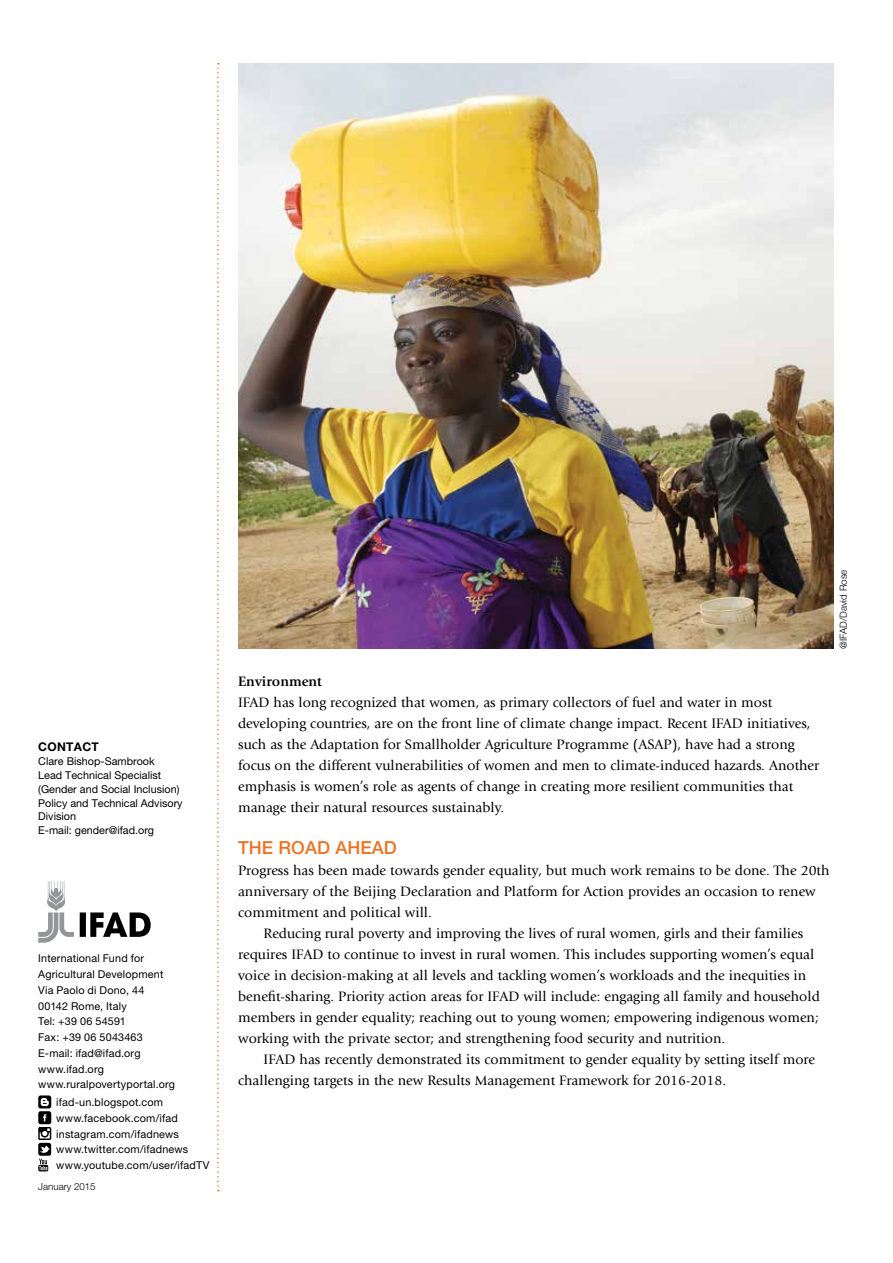
<style>
.page{position:relative;width:893px;height:1263px;background:#fff}
.page>*{position:absolute;margin:0;border:0;box-sizing:border-box;transform-origin:0 0}
.t1{font:500 18px "Helvetica Neue";color:#ea7424}
.t2{font:14.25px/21px "Giovanni";color:#000}
.t3{font:700 14.25px "Giovanni";color:#000}
.t4{font:700 12px "Helvetica Neue";letter-spacing:.025em;color:#000}
.t5{font:10.8px/15.8px "Helvetica Neue";letter-spacing:.015em;color:#000}
.t6{font:300 9.75px "Helvetica Neue";color:#000}
</style>
<div class="page">
<svg style="left:217px;top:63px;width:2px;height:1128px"></svg>
<img style="left:238px;top:64px;width:596px;height:584px">
<svg style="left:80px;top:912px;width:71px;height:25px"></svg>
<svg style="left:38px;top:881px;width:36px;height:62px"></svg>
<svg style="left:38px;top:1095px;width:13px;height:76px"></svg>
<p class="t4" style="left:38px;top:740px;width:62px">CONTACT</p>
<p class="t5" style="left:38px;top:754px;width:146px;line-height:13.8px">Clare Bishop-Sambrook<br>Lead Technical Specialist (Gender and Social Inclusion)<br>Policy and Technical Advisory<br>Division<br>E-mail: gender@ifad.org</p>
<p class="t5" style="left:38px;top:950px;width:138px">International Fund for<br>Agricultural Development<br>Via Paolo di Dono, 44<br>00142 Rome, Italy<br>Tel: +39 06 54591<br>Fax: +39 06 5043463<br>E-mail: ifad@ifad.org www.ifad.org www.ruralpovertyportal.org</p>
<p class="t5" style="left:56px;top:1094px;width:155px">ifad-un.blogspot.com www.facebook.com/ifad instagram.com/ifadnews www.twitter.com/ifadnews www.youtube.com/user/ifadTV</p>
<p class="t6" style="left:38px;top:1180px;width:59px">January 2015</p>
<p class="t6" style="left:837px;top:648px;width:81px;rotate:-90deg">@IFAD/David Rose</p>
<p class="t3" style="left:238px;top:673px;width:85px">Environment</p>
<p class="t2" style="left:238px;top:692px;width:583px">IFAD has long recognized that women, as primary collectors of fuel and water in most developing countries, are on the front line of climate change impact. Recent IFAD initiatives, such as the Adaptation for Smallholder Agriculture Programme (ASAP), have had a strong focus on the different vulnerabilities of women and men to climate-induced hazards. Another emphasis is women’s role as agents of change in creating more resilient communities that manage their natural resources sustainably.</p>
<p class="t1" style="left:238px;top:836px;width:158px">THE ROAD AHEAD</p>
<p class="t2" style="left:238px;top:860px;width:593px">Progress has been made towards gender equality, but much work remains to be done. The 20th</p>
<p class="t2" style="left:238px;top:881px;width:579px">anniversary of the Beijing Declaration and Platform for Action provides an occasion to renew</p>
<p class="t2" style="left:238px;top:902px;width:195px">commitment and political will.</p>
<p class="t2" style="left:264px;top:923px;width:541px">Reducing rural poverty and improving the lives of rural women, girls and their families</p>
<p class="t2" style="left:238px;top:944px;width:578px">requires IFAD to continue to invest in rural women. This includes supporting women’s equal</p>
<p class="t2" style="left:238px;top:965px;width:570px">voice in decision-making at all levels and tackling women’s workloads and the inequities in</p>
<p class="t2" style="left:238px;top:986px;width:583px">benefit-sharing. Priority action areas for IFAD will include: engaging all family and household</p>
<p class="t2" style="left:238px;top:1007px;width:582px">members in gender equality; reaching out to young women; empowering indigenous women;</p>
<p class="t2" style="left:238px;top:1028px;width:489px">working with the private sector; and strengthening food security and nutrition.</p>
<p class="t2" style="left:264px;top:1049px;width:553px">IFAD has recently demonstrated its commitment to gender equality by setting itself more</p>
<p class="t2" style="left:238px;top:1070px;width:489px">challenging targets in the new Results Management Framework for 2016-2018.</p>
</div>
